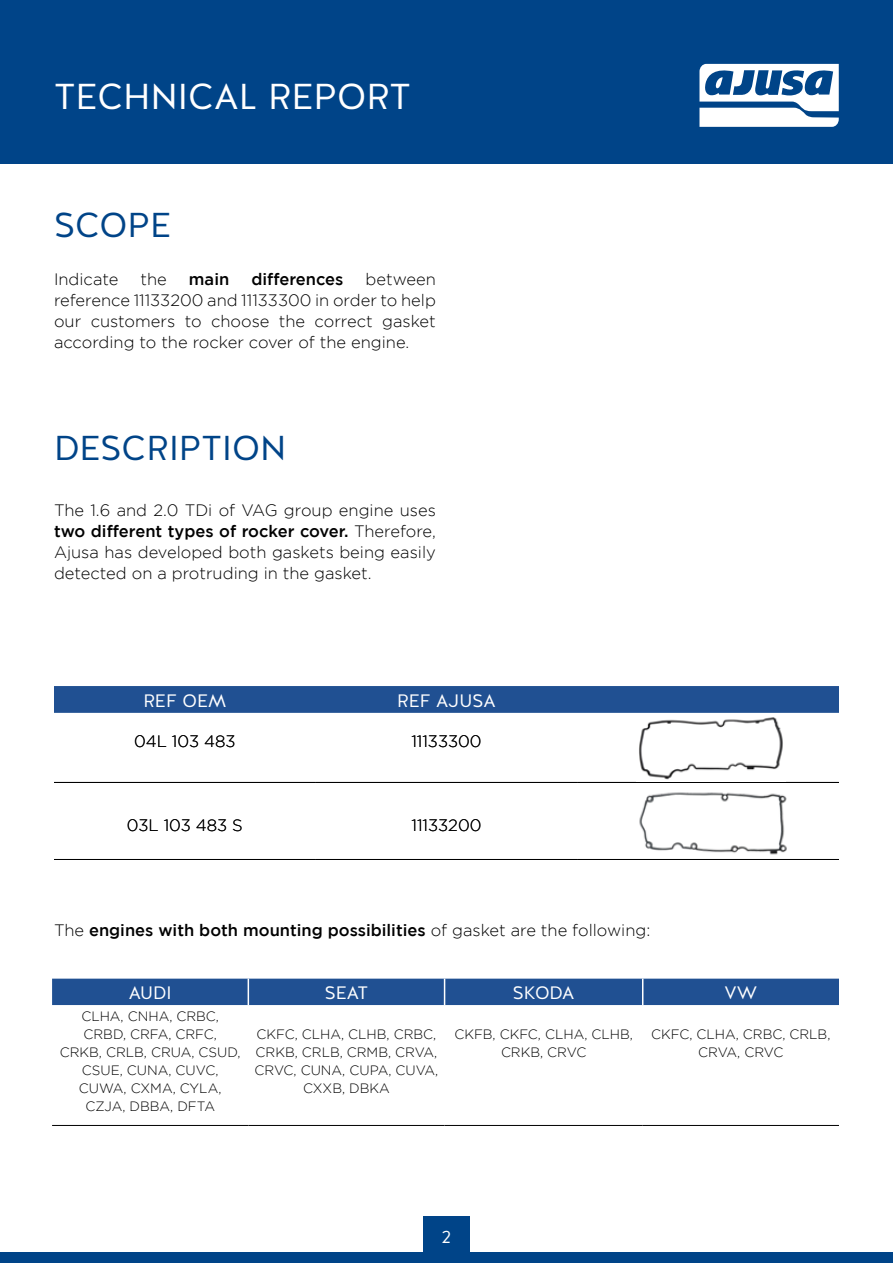
<style>
.page{position:relative;width:893px;height:1263px;background:#fff}
.page>*{position:absolute;margin:0;border:0;box-sizing:border-box;transform-origin:0 0}
.t1{font:36px "Halis GR";color:#fff}
.t2{font:34.5px "Halis GR";color:#048}
.t3{font:18px "Halis GR";color:#fff}
.t4{font:300 16.5px/21px "Gotham";color:#000;text-align:justify}
.t5{font:500 16.5px "Gotham";color:#000}
.t6{font:300 13.5px/18px "Gotham";color:#000;text-align:center}
.s1{font-weight:500}
.s2{font-weight:300}
</style>
<div class="page">
<div style="left:0;top:0;width:893px;height:163px;background:#048"></div>
<svg style="left:699px;top:64px;width:140px;height:63px"></svg>
<div style="left:0;top:1252px;width:893px;height:11px;background:#048"></div>
<div style="left:423px;top:1216px;width:47px;height:46px;background:#048"></div>
<img style="left:639px;top:792px;width:148px;height:63px">
<div style="left:52px;top:979px;width:787px;height:26px;background:#205092"></div>
<hr style="left:52px;top:1125px;width:196px;height:1px;background:#000">
<hr style="left:248px;top:1125px;width:197px;height:1px;background:#000">
<hr style="left:445px;top:1125px;width:198px;height:1px;background:#000">
<hr style="left:643px;top:1125px;width:196px;height:1px;background:#000">
<svg style="left:54px;top:686px;width:785px;height:27px;background:#215192"></svg>
<hr style="left:54px;top:782px;width:262px;height:1px;background:#000">
<hr style="left:316px;top:782px;width:261px;height:1px;background:#000">
<hr style="left:577px;top:782px;width:262px;height:1px;background:#000">
<hr style="left:54px;top:859px;width:262px;height:1px;background:#000">
<hr style="left:316px;top:859px;width:261px;height:1px;background:#000">
<hr style="left:577px;top:859px;width:262px;height:1px;background:#000">
<img style="left:639px;top:717px;width:144px;height:63px">
<h1 class="t1" style="left:54px;top:73px;width:358px">TECHNICAL REPORT</h1>
<h2 class="t2" style="left:54px;top:203px;width:119px">SCOPE</h2>
<p class="t4" style="left:54px;top:268px;width:66px">Indicate</p>
<p class="t4" style="left:141px;top:268px;width:28px">the</p>
<p class="t5" style="left:189px;top:270px;width:42px">main</p>
<p class="t5" style="left:251px;top:270px;width:94px">differences</p>
<p class="t4" style="left:54px;top:268px;width:383px;text-indent:312px">between reference 11133200 and 11133300 in order to help our customers to choose the correct gasket according to the rocker cover of the engine.</p>
<h2 class="t2" style="left:54px;top:426px;width:234px">DESCRIPTION</h2>
<p class="t4" style="left:54px;top:499px;width:383px">The 1.6 and 2.0 TDi of VAG group engine uses <span class="s1">two different types of rocker cover.</span> Therefore, Ajusa has developed both gaskets being easily detected on a protruding in the gasket.</p>
<p class="t3" style="left:143px;top:689px;width:84px">REF OEM</p>
<p class="t3" style="left:397px;top:689px;width:100px">REF AJUSA</p>
<p class="t4" style="left:134px;top:730px;width:103px">04L 103 483</p>
<p class="t4" style="left:411px;top:730px;width:72px">11133300</p>
<p class="t4" style="left:127px;top:814px;width:117px">03L 103 483 S</p>
<p class="t4" style="left:412px;top:814px;width:71px">11133200</p>
<p class="t5" style="left:54px;top:921px;width:598px"><span class="s2">The</span> engines with both mounting possibilities <span class="s2">of gasket are the following:</span></p>
<p class="t3" style="left:129px;top:981px;width:45px">AUDI</p>
<p class="t3" style="left:325px;top:981px;width:45px">SEAT</p>
<p class="t3" style="left:513px;top:981px;width:63px">SKODA</p>
<p class="t3" style="left:724px;top:981px;width:34px">VW</p>
<p class="t6" style="left:60px;top:1007px;width:182px">CLHA, CNHA, CRBC,<br>CRBD, CRFA, CRFC,<br>CRKB, CRLB, CRUA, CSUD,<br>CSUE, CUNA, CUVC,<br>CUWA, CXMA, CYLA,<br>CZJA, DBBA, DFTA</p>
<p class="t6" style="left:255px;top:1025px;width:185px">CKFC, CLHA, CLHB, CRBC,<br>CRKB, CRLB, CRMB, CRVA,<br>CRVC, CUNA, CUPA, CUVA,<br>CXXB, DBKA</p>
<p class="t6" style="left:454px;top:1025px;width:180px">CKFB, CKFC, CLHA, CLHB,<br>CRKB, CRVC</p>
<p class="t6" style="left:651px;top:1025px;width:181px">CKFC, CLHA, CRBC, CRLB,<br>CRVA, CRVC</p>
<p class="t3" style="left:442px;top:1225px;width:11px">2</p>
</div>
